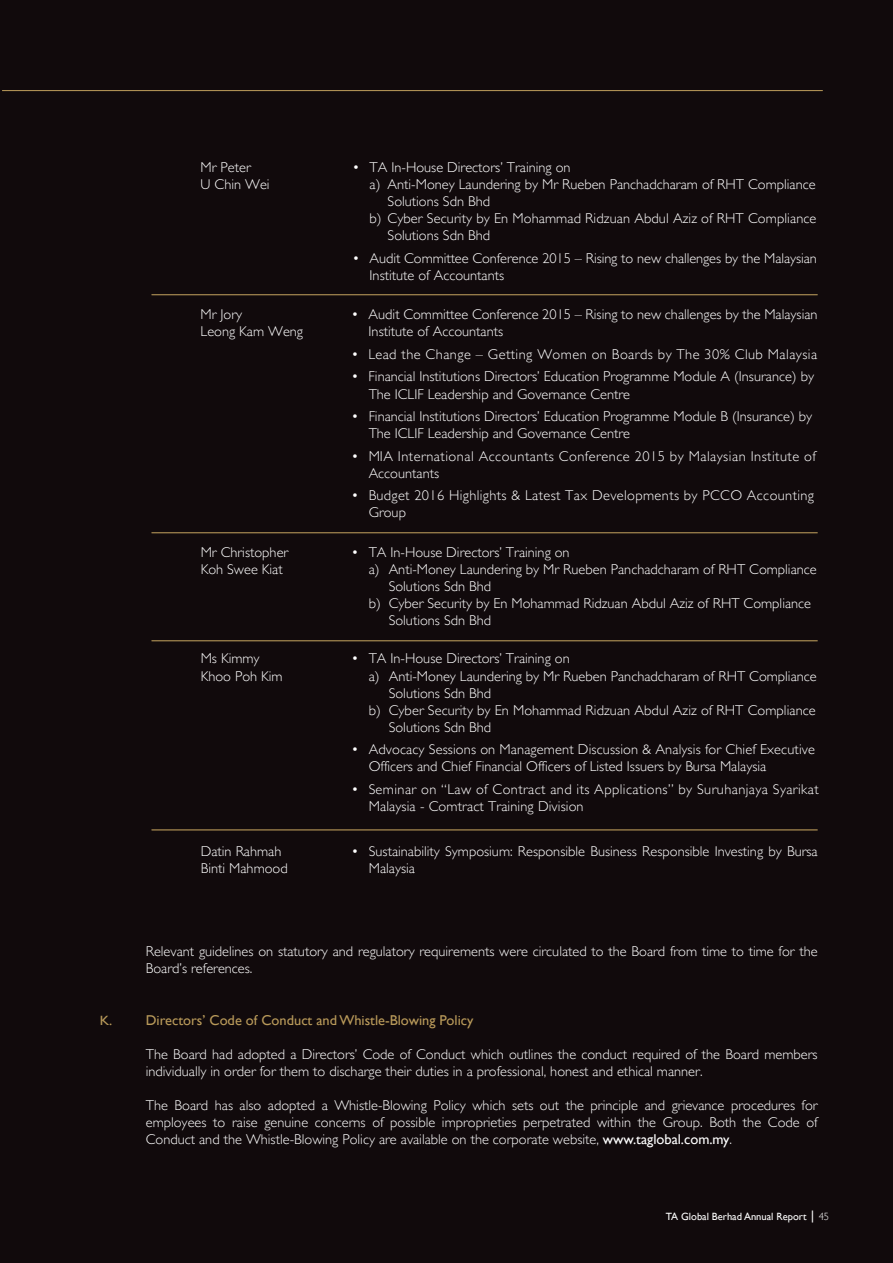
<style>
.page{position:relative;width:893px;height:1263px;background:#110a0c}
.page>*{position:absolute;margin:0;border:0;box-sizing:border-box;transform-origin:0 0}
.t1{font:300 14.25px/17.1px "Gill Sans";color:#fff}
.t2{font:300 14.25px/17.1px "Gill Sans";letter-spacing:.03em;color:#fff}
.t3{font:300 14.25px/17.1px "Gill Sans";letter-spacing:.035em;color:#fff}
.t4{font:300 14.25px/17.1px "Gill Sans";letter-spacing:.025em;color:#fff}
.t5{font:14.25px "Gill Sans";color:#b99a5a}
.t6{font:13.35px "Gill Sans";color:#b99a5a;scale:1.07 1}
.t7{font:10.5px "Gill Sans";color:#fff}
.s1{font-weight:400}
.s2{font-family:"Calibri";font-size:13.5px}
.s3{font-weight:300}
</style>
<div class="page">
<hr style="left:2px;top:90px;width:821px;height:1px;background:#b99a5a">
<hr style="left:152px;top:294px;width:666px;height:1px;background:#b99a5a">
<hr style="left:152px;top:532px;width:666px;height:1px;background:#b99a5a">
<hr style="left:152px;top:640px;width:666px;height:1px;background:#b99a5a">
<hr style="left:152px;top:830px;width:666px;height:1px;background:#b99a5a">
<p class="t6" style="left:100px;top:1012px;width:13px">K.</p>
<p class="t1" style="left:201px;top:158px;width:52px">Mr Peter</p>
<p class="t1" style="left:353px;top:158px;width:219px">• TA In-House Directors’ Training on</p>
<p class="t1" style="left:201px;top:175px;width:71px">U Chin Wei</p>
<p class="t1" style="left:370px;top:175px;width:448px">a) Anti-Money Laundering by Mr Rueben Panchadcharam of RHT Compliance</p>
<p class="t1" style="left:388px;top:192px;width:104px">Solutions Sdn Bhd</p>
<p class="t1" style="left:370px;top:210px;width:448px">b) Cyber Security by En Mohammad Ridzuan Abdul Aziz of RHT Compliance</p>
<p class="t1" style="left:388px;top:227px;width:104px">Solutions Sdn Bhd</p>
<p class="t1" style="left:370px;top:249px;width:449px;text-indent:-17px">• Audit Committee Conference 2015 – Rising to new challenges by the Malaysian<br>Institute of Accountants</p>
<p class="t1" style="left:201px;top:306px;width:43px">Mr Jory</p>
<p class="t1" style="left:351px;top:306px;width:468px">• Audit Committee Conference 2015 – Rising to new challenges by the Malaysian</p>
<p class="t1" style="left:201px;top:323px;width:104px">Leong Kam Weng</p>
<p class="t1" style="left:369px;top:323px;width:136px">Institute of Accountants</p>
<p class="t2" style="left:351px;top:345px;width:467px">• Lead the Change – Getting Women on Boards by The 30% Club Malaysia</p>
<p class="t1" style="left:369px;top:368px;width:447px;text-indent:-17px">• Financial Institutions Directors’ Education Programme Module A (Insurance) by<br>The ICLIF Leadership and Governance Centre</p>
<p class="t1" style="left:369px;top:408px;width:445px;text-indent:-17px">• Financial Institutions Directors’ Education Programme Module B (Insurance) by<br>The ICLIF Leadership and Governance Centre</p>
<p class="t3" style="left:369px;top:447px;width:449px;text-indent:-17px">• MIA International Accountants Conference 2015 by Malaysian Institute of<br>Accountants</p>
<p class="t4" style="left:369px;top:487px;width:447px;text-indent:-17px">• Budget 2016 Highlights &amp; Latest Tax Developments by PCCO Accounting<br>Group</p>
<p class="t1" style="left:201px;top:543px;width:89px">Mr Christopher</p>
<p class="t1" style="left:351px;top:543px;width:220px">• TA In-House Directors’ Training on</p>
<p class="t1" style="left:201px;top:561px;width:84px">Koh Swee Kiat</p>
<p class="t1" style="left:369px;top:561px;width:450px">a) Anti-Money Laundering by Mr Rueben Panchadcharam of RHT Compliance</p>
<p class="t1" style="left:389px;top:578px;width:104px">Solutions Sdn Bhd</p>
<p class="t1" style="left:369px;top:595px;width:444px">b) Cyber Security by En Mohammad Ridzuan Abdul Aziz of RHT Compliance</p>
<p class="t1" style="left:389px;top:612px;width:104px">Solutions Sdn Bhd</p>
<p class="t1" style="left:201px;top:650px;width:60px">Ms Kimmy</p>
<p class="t1" style="left:351px;top:650px;width:220px">• TA In-House Directors’ Training on</p>
<p class="t1" style="left:201px;top:667px;width:83px">Khoo Poh Kim</p>
<p class="t1" style="left:369px;top:667px;width:450px">a) Anti-Money Laundering by Mr Rueben Panchadcharam of RHT Compliance</p>
<p class="t1" style="left:389px;top:684px;width:104px">Solutions Sdn Bhd</p>
<p class="t1" style="left:369px;top:701px;width:449px">b) Cyber Security by En Mohammad Ridzuan Abdul Aziz of RHT Compliance</p>
<p class="t1" style="left:389px;top:718px;width:104px">Solutions Sdn Bhd</p>
<p class="t1" style="left:369px;top:741px;width:448px;text-indent:-17px">• Advocacy Sessions on Management Discussion &amp; Analysis for Chief Executive<br>Officers and Chief Financial Officers of Listed Issuers by Bursa Malaysia</p>
<p class="t2" style="left:369px;top:780px;width:451px;text-indent:-17px">• Seminar on “Law of Contract and its Applications” by Suruhanjaya Syarikat<br>Malaysia - Comtract Training Division</p>
<p class="t1" style="left:201px;top:843px;width:82px">Datin Rahmah</p>
<p class="t1" style="left:352px;top:843px;width:468px">• Sustainability Symposium: Responsible Business Responsible Investing by Bursa</p>
<p class="t1" style="left:201px;top:860px;width:88px">Binti Mahmood</p>
<p class="t1" style="left:369px;top:860px;width:48px">Malaysia</p>
<p class="t1" style="left:146px;top:943px;width:673px">Relevant guidelines on statutory and regulatory requirements were circulated to the Board from time to time for the<br>Board’s references.</p>
<p class="t5" style="left:146px;top:1011px;width:329px">Directors’ Code of Conduct and Whistle-Blowing Policy</p>
<p class="t1" style="left:146px;top:1045px;width:673px">The Board had adopted a Directors’ Code of Conduct which outlines the conduct required of the Board members individually in order for them to discharge their duties in a professional, honest and ethical manner.</p>
<p class="t1" style="left:146px;top:1097px;width:673px;text-align:justify">The Board has also adopted a Whistle-Blowing Policy which sets out the principle and grievance procedures for employees to raise genuine concerns of possible improprieties perpetrated within the Group. Both the Code of Conduct and the Whistle-Blowing Policy are available on the corporate website, <span class="s1">www.taglobal.com.my</span>.</p>
<p class="t7" style="left:666px;top:1211px;width:165px">TA Global Berhad Annual Report <span class="s2">|</span> <span class="s3">45</span></p>
</div>
